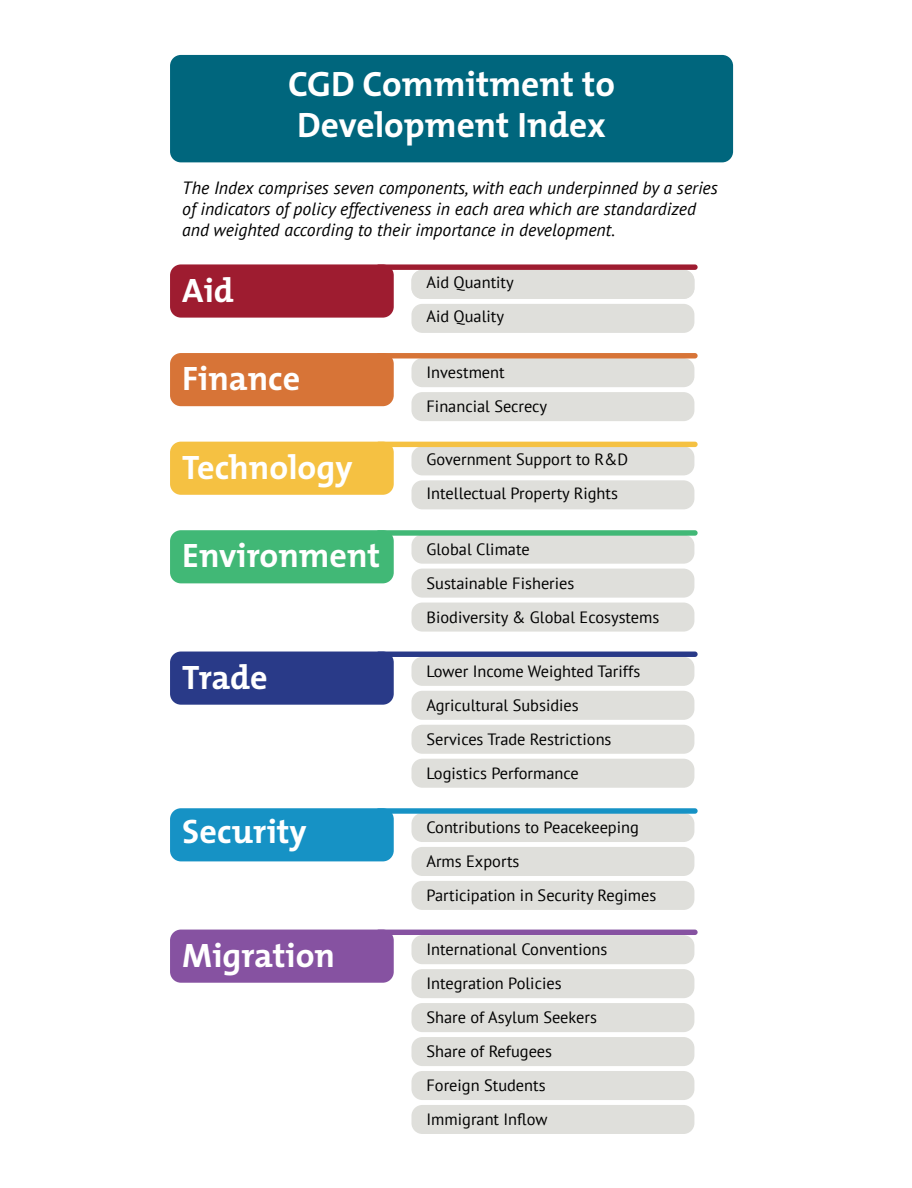
<style>
.page{position:relative;width:912px;height:1188px;background:#fff}
.page>*{position:absolute;margin:0;border:0;box-sizing:border-box;transform-origin:0 0}
.t1{font:700 35.4px/41px "The Mix";color:#fff}
.t2{font:700 34.05px "The Mix";color:#fff}
.t3{font:italic 17.7px/21.3px "PT Sans";color:#000}
.t4{font:16.35px/34px "PT Sans";color:#000}
</style>
<div class="page">
<svg style="left:414px;top:162px;width:283px;height:1px"></svg>
<div style="left:411px;top:304px;width:283px;height:29px;background:#dfdfdb;border-radius:11px"></div>
<div style="left:411px;top:270px;width:283px;height:29px;background:#dfdfdb;border-radius:11px"></div>
<div style="left:411px;top:392px;width:283px;height:29px;background:#dfdfdb;border-radius:11px"></div>
<div style="left:411px;top:657px;width:283px;height:29px;background:#dfdfdb;border-radius:11px"></div>
<div style="left:411px;top:813px;width:283px;height:29px;background:#dfdfdb;border-radius:11px"></div>
<div style="left:411px;top:847px;width:283px;height:29px;background:#dfdfdb;border-radius:11px"></div>
<div style="left:411px;top:535px;width:283px;height:29px;background:#dfdfdb;border-radius:11px"></div>
<div style="left:411px;top:691px;width:283px;height:29px;background:#dfdfdb;border-radius:11px"></div>
<div style="left:411px;top:881px;width:283px;height:29px;background:#dfdfdb;border-radius:11px"></div>
<div style="left:411px;top:358px;width:283px;height:29px;background:#dfdfdb;border-radius:11px"></div>
<div style="left:411px;top:446px;width:283px;height:29px;background:#dfdfdb;border-radius:11px"></div>
<div style="left:411px;top:569px;width:283px;height:29px;background:#dfdfdb;border-radius:11px"></div>
<div style="left:411px;top:725px;width:283px;height:29px;background:#dfdfdb;border-radius:11px"></div>
<div style="left:411px;top:935px;width:283px;height:29px;background:#dfdfdb;border-radius:11px"></div>
<div style="left:411px;top:969px;width:283px;height:29px;background:#dfdfdb;border-radius:11px"></div>
<div style="left:411px;top:480px;width:283px;height:29px;background:#dfdfdb;border-radius:11px"></div>
<div style="left:411px;top:603px;width:283px;height:29px;background:#dfdfdb;border-radius:11px"></div>
<div style="left:411px;top:759px;width:283px;height:29px;background:#dfdfdb;border-radius:11px"></div>
<div style="left:411px;top:1003px;width:283px;height:29px;background:#dfdfdb;border-radius:11px"></div>
<div style="left:411px;top:1037px;width:283px;height:29px;background:#dfdfdb;border-radius:11px"></div>
<div style="left:411px;top:1071px;width:283px;height:29px;background:#dfdfdb;border-radius:11px"></div>
<div style="left:411px;top:1105px;width:283px;height:29px;background:#dfdfdb;border-radius:11px"></div>
<div style="left:376px;top:264px;width:321px;height:6px;background:#9e1c30;border-radius:3px"></div>
<div style="left:376px;top:353px;width:321px;height:5px;background:#d77437;border-radius:3px"></div>
<div style="left:376px;top:442px;width:321px;height:5px;background:#f5c142;border-radius:3px"></div>
<div style="left:376px;top:530px;width:321px;height:6px;background:#41b876;border-radius:3px"></div>
<div style="left:376px;top:652px;width:321px;height:5px;background:#293a88;border-radius:3px"></div>
<div style="left:376px;top:808px;width:321px;height:6px;background:#1692c5;border-radius:3px"></div>
<div style="left:376px;top:930px;width:321px;height:5px;background:#8652a1;border-radius:3px"></div>
<div style="left:170px;top:930px;width:223px;height:53px;background:#8652a1;border-radius:11px"></div>
<div style="left:170px;top:808px;width:223px;height:53px;background:#1692c5;border-radius:11px"></div>
<div style="left:170px;top:652px;width:223px;height:53px;background:#293a88;border-radius:11px"></div>
<div style="left:170px;top:530px;width:223px;height:53px;background:#41b876;border-radius:11px"></div>
<div style="left:170px;top:442px;width:223px;height:53px;background:#f5c142;border-radius:11px"></div>
<div style="left:170px;top:353px;width:223px;height:53px;background:#d77437;border-radius:11px"></div>
<div style="left:170px;top:264px;width:223px;height:54px;background:#9e1c30;border-radius:11px"></div>
<div style="left:170px;top:55px;width:562px;height:107px;background:#00667d;border-radius:11px"></div>
<h1 class="t1" style="left:288px;top:63px;width:328px">CGD Commitment to<br>Development Index</h1>
<p class="t3" style="left:182px;top:176px;width:537px">The Index comprises seven components, with each underpinned by a series of indicators of policy effectiveness in each area which are standardized and weighted according to their importance in development.</p>
<h2 class="t2" style="left:182px;top:268px;width:53px">Aid</h2>
<h2 class="t2" style="left:182px;top:356px;width:119px">Finance</h2>
<h2 class="t2" style="left:182px;top:445px;width:172px">Technology</h2>
<h2 class="t2" style="left:182px;top:533px;width:199px">Environment</h2>
<h2 class="t2" style="left:182px;top:655px;width:87px">Trade</h2>
<h2 class="t2" style="left:182px;top:810px;width:126px">Security</h2>
<h2 class="t2" style="left:182px;top:933px;width:154px">Migration</h2>
<p class="t4" style="left:426px;top:265px;width:89px">Aid Quantity<br>Aid Quality</p>
<p class="t4" style="left:426px;top:355px;width:122px">Investment<br>Financial Secrecy</p>
<p class="t4" style="left:426px;top:442px;width:203px">Government Support to R&amp;D<br>Intellectual Property Rights</p>
<p class="t4" style="left:426px;top:532px;width:234px">Global Climate<br>Sustainable Fisheries<br>Biodiversity &amp; Global Ecosystems</p>
<p class="t4" style="left:426px;top:653px;width:215px">Lower Income Weighted Tariffs<br>Agricultural Subsidies<br>Services Trade Restrictions<br>Logistics Performance</p>
<p class="t4" style="left:426px;top:810px;width:231px">Contributions to Peacekeeping<br>Arms Exports<br>Participation in Security Regimes</p>
<p class="t4" style="left:426px;top:931px;width:182px">International Conventions<br>Integration Policies<br>Share of Asylum Seekers<br>Share of Refugees<br>Foreign Students<br>Immigrant Inflow</p>
</div>
